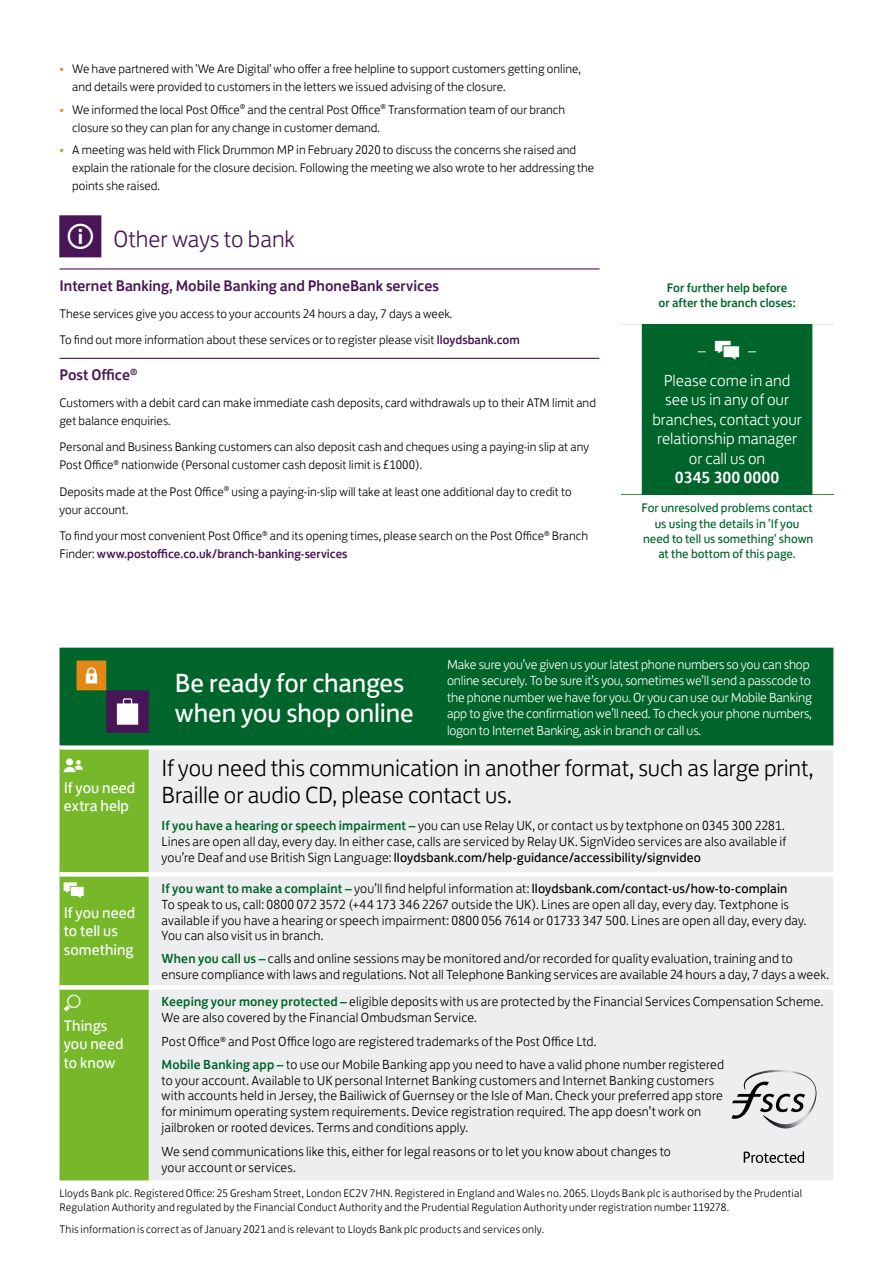
<style>
.page{position:relative;width:893px;height:1263px;background:#fff}
.page>*{position:absolute;margin:0;border:0;box-sizing:border-box;transform-origin:0 0}
.t1{font:30px "Lloyds Bank Icons";color:#fff}
.t2{font:27px/30px "Lloyds Bank Jack";letter-spacing:-.005em;color:#fff}
.t3{font:300 24px/27px "Lloyds Bank Jack";letter-spacing:-.005em;color:#000}
.t4{font:300 24px "Lloyds Bank Jack";color:#481556}
.t5{font:300 16.5px/19.5px "Lloyds Bank Jack";color:#fff}
.t6{font:500 16.5px "Lloyds Bank Jack";color:#fff}
.t7{font:15.75px/18.8px "Lloyds Bank Jack";letter-spacing:.005em;color:#fff}
.t8{font:500 15.75px "Lloyds Bank Jack";color:#481556}
.t9{font:300 13.5px/15.8px "Lloyds Bank Jack";letter-spacing:.01em;color:#000}
.t10{font:300 13.5px/16.5px "Lloyds Bank Jack";letter-spacing:-.01em;color:#fff}
.t11{font:300 12.75px/18px "Lloyds Bank Jack";color:#000}
.t12{font:12.75px/15.3px "Lloyds Bank Jack";color:#00652a;text-align:center}
.t13{font:500 12.75px/15.3px "Lloyds Bank Jack";color:#00652a;text-align:center}
.t14{font:300 11.25px/13.5px "Lloyds Bank Jack";letter-spacing:.015em;color:#000}
.s1{color:#e38815}
.s2{font-weight:500;color:#481556}
.s3{font-weight:500;color:#00652a}
.s4{font-weight:400}
</style>
<div class="page">
<hr style="left:60px;top:268px;width:540px;height:1px;background:#481556">
<hr style="left:60px;top:358px;width:540px;height:1px;background:#481556">
<div style="left:621px;top:324px;width:212px;height:170px;background:#00652a"></div>
<div style="left:600px;top:324px;width:42px;height:170px;background:#fff"></div>
<div style="left:812px;top:324px;width:42px;height:170px;background:#fff"></div>
<div style="left:149px;top:750px;width:684px;height:430px;background:#edeeef"></div>
<div style="left:149px;top:872px;width:581px;height:5px;background:#fff"></div>
<div style="left:730px;top:872px;width:103px;height:5px;background:#fff"></div>
<div style="left:149px;top:985px;width:581px;height:5px;background:#fff"></div>
<div style="left:730px;top:985px;width:103px;height:5px;background:#fff"></div>
<svg style="left:744px;top:1151px;width:60px;height:12px"></svg>
<svg style="left:731px;top:1070px;width:85px;height:58px;background:#c7c8c9"></svg>
<div style="left:60px;top:648px;width:773px;height:97px;background:#00652a"></div>
<svg style="left:77px;top:660px;width:72px;height:73px;background:#4f674a"></svg>
<div style="left:60px;top:747px;width:89px;height:433px;background:#76b82a"></div>
<p class="t11" style="left:72px;top:59px;width:510px;text-indent:-13px"><span class="s1">•</span> We have partnered with 'We Are Digital' who offer a free helpline to support customers getting online, and details were provided to customers in the letters we issued advising of the closure.</p>
<p class="t11" style="left:72px;top:99px;width:494px;text-indent:-13px"><span class="s1">•</span> We informed the local Post Office<sup>®</sup> and the central Post Office<sup>®</sup> Transformation team of our branch closure so they can plan for any change in customer demand.</p>
<p class="t11" style="left:72px;top:139px;width:523px;text-indent:-13px"><span class="s1">•</span> A meeting was held with Flick Drummon MP in February 2020 to discuss the concerns she raised and explain the rationale for the closure decision. Following the meeting we also wrote to her addressing the points she raised.</p>
<h3 class="t4" style="left:114px;top:220px;width:183px">Other ways to bank</h3>
<p class="t8" style="left:60px;top:273px;width:381px">Internet Banking, Mobile Banking and PhoneBank services</p>
<p class="t11" style="left:60px;top:299px;width:462px;line-height:26.5px">These services give you access to your accounts 24 hours a day, 7 days a week.<br>To find out more information about these services or to register please visit <span class="s2">lloydsbank.com</span></p>
<p class="t8" style="left:60px;top:362px;width:79px">Post Office<sup>®</sup></p>
<p class="t11" style="left:60px;top:392px;width:538px">Customers with a debit card can make immediate cash deposits, card withdrawals up to their ATM limit and get balance enquiries.</p>
<p class="t11" style="left:60px;top:437px;width:531px">Personal and Business Banking customers can also deposit cash and cheques using a paying-in slip at any<br>Post Office<sup>®</sup> nationwide (Personal customer cash deposit limit is £1000).</p>
<p class="t11" style="left:60px;top:481px;width:514px">Deposits made at the Post Office<sup>®</sup> using a paying-in-slip will take at least one additional day to credit to your account.</p>
<p class="t11" style="left:60px;top:526px;width:530px">To find your most convenient Post Office<sup>®</sup> and its opening times, please search on the Post Office<sup>®</sup> Branch<br>Finder: <span class="s2">www.postoffice.co.uk/branch-banking-services</span></p>
<p class="t13" style="left:658px;top:279px;width:139px">For further help before<br>or after the branch closes:</p>
<p class="t5" style="left:664px;top:334px;width:128px;line-height:29.7px;text-indent:84px">–<br>Please come in and</p>
<p class="t5" style="left:652px;top:388px;width:151px;text-align:center">see us in any of our branches, contact your relationship manager or call us on</p>
<p class="t6" style="left:675px;top:464px;width:106px">0345 300 0000</p>
<p class="t12" style="left:641px;top:499px;width:173px">For unresolved problems contact us using the details in 'If you need to tell us something' shown at the bottom of this page.</p>
<p class="t5" style="left:698px;top:339px;width:10px">–</p>
<h1 class="t1" style="left:64px;top:750px;width:20px">•</h1>
<p class="t7" style="left:64px;top:776px;width:73px">If you need extra help</p>
<p class="t7" style="left:64px;top:901px;width:73px">If you need to tell us something</p>
<h2 class="t2" style="left:175px;top:665px;width:241px">Be ready for changes when you shop online</h2>
<p class="t10" style="left:447px;top:654px;width:367px">Make sure you’ve given us your latest phone numbers so you can shop online securely. To be sure it’s you, sometimes we’ll send a passcode to the phone number we have for you. Or you can use our Mobile Banking app to give the confirmation we’ll need. To check your phone numbers, logon to Internet Banking, ask in branch or call us.</p>
<h3 class="t3" style="left:162px;top:752px;width:654px">If you need this communication in another format, such as large print,<br>Braille or audio CD, please contact us.</h3>
<p class="t9" style="left:162px;top:816px;width:626px"><span class="s3">If you have a hearing or speech impairment –</span> you can use Relay UK, or contact us by textphone on 0345 300 2281.<br>Lines are open all day, every day. In either case, calls are serviced by Relay UK. SignVideo services are also available if you’re Deaf and use British Sign Language: <span class="s4">lloydsbank.com/help-guidance/accessibility/signvideo</span></p>
<p class="t9" style="left:162px;top:879px;width:646px"><span class="s3">If you want to make a complaint –</span> you’ll find helpful information at: <span class="s4">lloydsbank.com/contact-us/how-to-complain<br></span>To speak to us, call: 0800 072 3572 (+44 173 346 2267 outside the UK). Lines are open all day, every day. Textphone is available if you have a hearing or speech impairment: 0800 056 7614 or 01733 347 500. Lines are open all day, every day.<br>You can also visit us in branch.</p>
<p class="t9" style="left:162px;top:949px;width:669px"><span class="s3">When you call us –</span> calls and online sessions may be monitored and/or recorded for quality evaluation, training and to ensure compliance with laws and regulations. Not all Telephone Banking services are available 24 hours a day, 7 days a week.</p>
<p class="t9" style="left:162px;top:992px;width:663px"><span class="s3">Keeping your money protected –</span> eligible deposits with us are protected by the Financial Services Compensation Scheme.<br>We are also covered by the Financial Ombudsman Service.</p>
<p class="t9" style="left:162px;top:1029px;width:564px;line-height:23px">Post Office<sup>®</sup> and Post Office logo are registered trademarks of the Post Office Ltd.<br><span class="s3">Mobile Banking app –</span> to use our Mobile Banking app you need to have a valid phone number registered</p>
<p class="t9" style="left:162px;top:1071px;width:563px">to your account. Available to UK personal Internet Banking customers and Internet Banking customers with accounts held in Jersey, the Bailiwick of Guernsey or the Isle of Man. Check your preferred app store for minimum operating system requirements. Device registration required. The app doesn’t work on jailbroken or rooted devices. Terms and conditions apply.</p>
<p class="t9" style="left:162px;top:1142px;width:511px">We send communications like this, either for legal reasons or to let you know about changes to your account or services.</p>
<p class="t14" style="left:60px;top:1186px;width:744px">Lloyds Bank plc. Registered Office: 25 Gresham Street, London EC2V 7HN. Registered in England and Wales no. 2065. Lloyds Bank plc is authorised by the Prudential<br>Regulation Authority and regulated by the Financial Conduct Authority and the Prudential Regulation Authority under registration number 119278.</p>
<p class="t14" style="left:60px;top:1221px;width:486px">This information is correct as of January 2021 and is relevant to Lloyds Bank plc products and services only.</p>
<p class="t7" style="left:64px;top:1014px;width:61px">Things you need to know</p>
</div>
